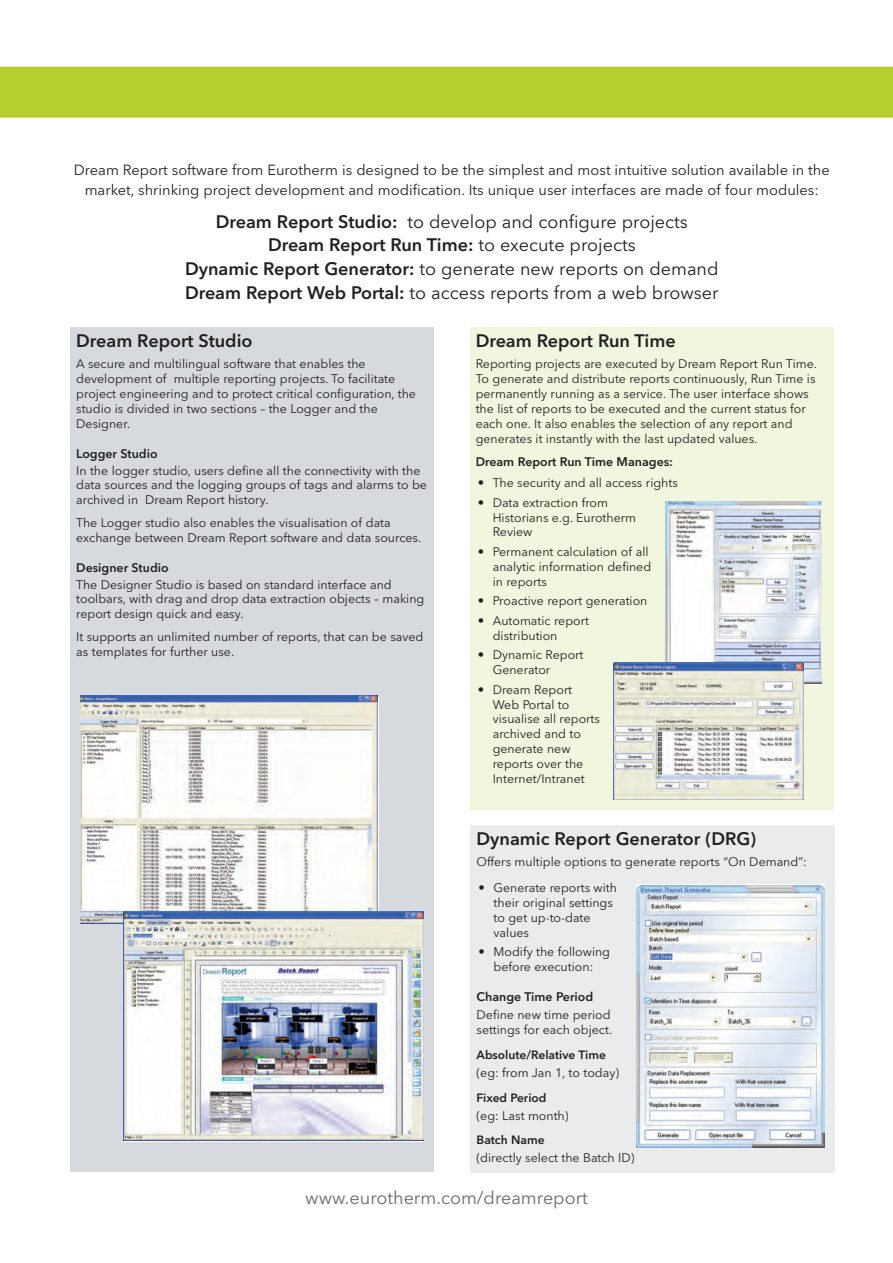
<style>
.page{position:relative;width:893px;height:1263px;background:#fff}
.page>*{position:absolute;margin:0;border:0;box-sizing:border-box;transform-origin:0 0}
.t1{font:18px/23.7px "Avenir Next LT Pro";color:#231f20;text-align:center}
.t2{font:600 18px "Avenir Next LT Pro";color:#231f20}
.t3{font:18px "Avenir Next LT Pro";color:#696b73}
.t4{font:14.7px/20.1px "Avenir Next LT Pro";color:#231f20;text-align:center}
.t5{font:12.3px/14.9px "Avenir Next LT Pro";color:#231f20}
.t6{font:600 12.3px "Avenir Next LT Pro";color:#231f20}
.t7{font:600 12px "Avenir Next LT Pro";color:#231f20}
.s1{font-weight:600}
.s2{font-size:12.75px}
</style>
<div class="page">
<div style="left:70px;top:327px;width:364px;height:844px;background:#d6dade"></div>
<div style="left:0;top:67px;width:893px;height:51px;background:#b6cf2f"></div>
<img style="left:80px;top:696px;width:298px;height:227px">
<img style="left:124px;top:911px;width:299px;height:229px">
<div style="left:470px;top:327px;width:363px;height:483px;background:#f1f6de"></div>
<div style="left:471px;top:825px;width:364px;height:347px;background:#e9ebed"></div>
<img style="left:636px;top:885px;width:188px;height:263px">
<img style="left:666px;top:502px;width:155px;height:181px">
<img style="left:614px;top:662px;width:189px;height:137px">
<p class="t4" style="left:74px;top:161px;width:757px">Dream Report software from Eurotherm is designed to be the simplest and most intuitive solution available in the market, shrinking project development and modification. Its unique user interfaces are made of four modules:</p>
<p class="t1" style="left:185px;top:211px;width:535px"><span class="s1">Dream Report Studio:</span> to develop and configure projects<br><span class="s1">Dream Report Run Time:</span> to execute projects<br><span class="s1">Dynamic Report Generator:</span> to generate new reports on demand <span class="s1">Dream Report Web Portal:</span> to access reports from a web browser</p>
<p class="t2" style="left:76px;top:334px;width:178px">Dream Report Studio</p>
<p class="t5" style="left:76px;top:358px;width:341px">A secure and multilingual software that enables the development of multiple reporting projects. To facilitate project engineering and to protect critical configuration, the studio is divided in two sections – the Logger and the Designer.</p>
<p class="t5" style="left:76px;top:446px;width:346px;line-height:17px"><span class="s1">Logger Studio<br></span>In the logger studio, users define all the connectivity with the</p>
<p class="t5" style="left:76px;top:479px;width:352px">data sources and the logging groups of tags and alarms to be archived in Dream Report history.</p>
<p class="t5" style="left:76px;top:516px;width:347px">The Logger studio also enables the visualisation of data exchange between Dream Report software and data sources.</p>
<p class="t5" style="left:76px;top:560px;width:317px;line-height:17px"><span class="s1">Designer Studio<br></span>The Designer Studio is based on standard interface and</p>
<p class="t5" style="left:76px;top:593px;width:350px">toolbars , with drag and drop data extraction objects – making report design quick and easy.</p>
<p class="t5" style="left:76px;top:631px;width:349px">It supports an unlimited number of reports, that can be saved as templates for further use.</p>
<p class="t2" style="left:476px;top:334px;width:202px">Dream Report Run Time</p>
<p class="t5" style="left:476px;top:358px;width:343px">Reporting projects are executed by Dream Report Run Time.<br>To generate and distribute reports continuously, Run Time is permanently running as a service. The user interface shows the list of reports to be executed and the current status for each one. It also enables the selection of any report and generates it instantly with the last updated values.</p>
<p class="t6" style="left:476px;top:456px;width:199px">Dream Report Run Time Manages:</p>
<p class="t5" style="left:478px;top:476px;width:202px"><span class="s2">•</span> The security and all access rights</p>
<p class="t5" style="left:493px;top:496px;width:145px;text-indent:-15px"><span class="s2">•</span> Data extraction from<br>Historians e.g. Eurotherm<br>Review</p>
<p class="t5" style="left:493px;top:545px;width:160px;text-indent:-15px"><span class="s2">•</span> Permanent calculation of all analytic information defined in reports</p>
<p class="t5" style="left:478px;top:594px;width:171px"><span class="s2">•</span> Proactive report gene ration</p>
<p class="t5" style="left:493px;top:614px;width:98px;text-indent:-15px"><span class="s2">•</span> Automatic report distribution</p>
<p class="t5" style="left:493px;top:648px;width:92px;text-indent:-15px"><span class="s2">•</span> Dynamic Report<br>Generator</p>
<p class="t5" style="left:493px;top:683px;width:109px;text-indent:-15px"><span class="s2">•</span> Dream Report<br>Web Portal to visualise all reports archived and to generate new reports over the<br>Internet/Intranet</p>
<p class="t2" style="left:477px;top:831px;width:281px">Dynamic Report Generator (DRG)</p>
<p class="t5" style="left:477px;top:855px;width:332px">Offers multiple options to generate reports “On Demand”:</p>
<p class="t5" style="left:494px;top:881px;width:125px;text-indent:-15px"><span class="s2">•</span> Generate reports with their original settings to get up-to-date values</p>
<p class="t5" style="left:479px;top:945px;width:133px;text-align:center"><span class="s2">•</span> Modify the following before execution:</p>
<p class="t5" style="left:477px;top:989px;width:136px;line-height:18px"><span class="s1">Change Time Period<br></span>Define new time period</p>
<p class="t5" style="left:477px;top:1023px;width:137px">settings for each object.</p>
<p class="t7" style="left:477px;top:1050px;width:131px">Absolute/Relative Time</p>
<p class="t5" style="left:477px;top:1066px;width:144px">(eg: from Jan 1, to today)</p>
<p class="t7" style="left:477px;top:1093px;width:71px">Fixed Period</p>
<p class="t5" style="left:477px;top:1109px;width:93px">(eg: Last month)</p>
<p class="t7" style="left:477px;top:1135px;width:70px">Batch Name</p>
<p class="t5" style="left:477px;top:1152px;width:159px">(directly select the Batch ID)</p>
<p class="t3" style="left:305px;top:1190px;width:284px">www.eurotherm.com/dreamreport</p>
</div>
